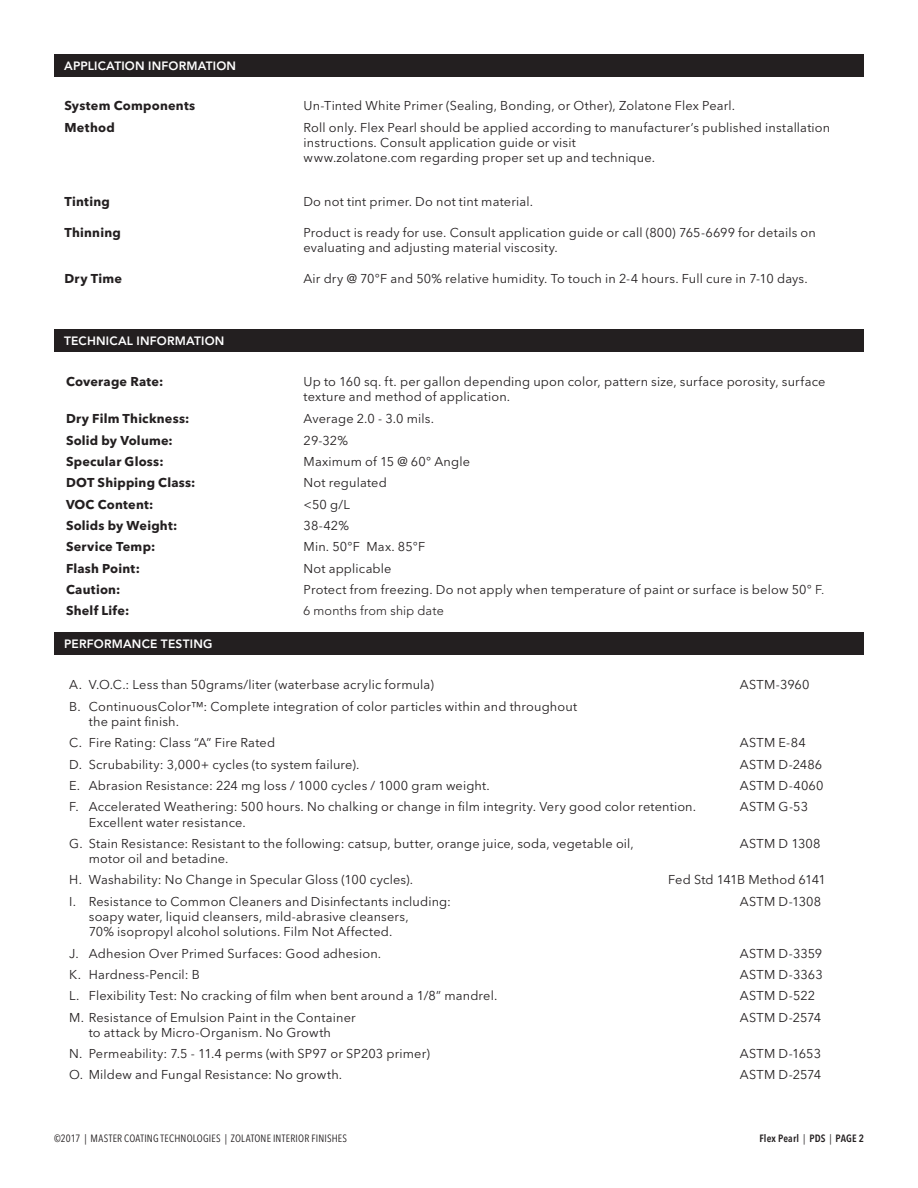
<style>
.page{position:relative;width:918px;height:1188px;background:#fff}
.page>*{position:absolute;margin:0;border:0;box-sizing:border-box;transform-origin:0 0}
.General_Copy{font:12.75px/15.3px "Avenir Next LT Pro";letter-spacing:.015em;color:#231f20}
.General_Copy-2{font:700 12.75px "Avenir Next LT Pro";letter-spacing:.015em;color:#231f20}
.General_Copy-3{font:300 12.75px "Avenir";letter-spacing:.015em;color:#231f20}
.Section_Header{font:800 12px "Avenir";letter-spacing:.015em;color:#fff}
.t1{font:condensed 10.5px "Avenir Next LT Pro";letter-spacing:.02em;color:#231f20}
.t2{font:600 condensed 10.5px "Avenir Next LT Pro";letter-spacing:.015em;color:#231f20}
.s1{font-family:"Avenir";font-weight:300}
.s2{font-weight:400}
</style>
<div class="page">
<div style="left:54px;top:632px;width:810px;height:22px;background:#231f20"></div>
<div style="left:54px;top:329px;width:810px;height:23px;background:#231f20"></div>
<div style="left:54px;top:54px;width:810px;height:22px;background:#231f20"></div>
<p class="Section_Header" style="left:64px;top:59px;width:173px">APPLICATION INFORMATION</p>
<p class="General_Copy-2" style="left:64px;top:98px;width:132px">System Components</p>
<p class="General_Copy-2" style="left:64px;top:119px;width:52px">Method</p>
<p class="General_Copy-2" style="left:64px;top:194px;width:47px">Tinting</p>
<p class="General_Copy-2" style="left:64px;top:225px;width:58px">Thinning</p>
<p class="General_Copy-2" style="left:64px;top:271px;width:59px">Dry Time</p>
<p class="General_Copy" style="left:304px;top:98px;width:433px">Un-Tinted White Primer (Sealing, Bonding, or Other), Zolatone Flex Pearl.</p>
<p class="General_Copy" style="left:304px;top:120px;width:528px">Roll only. Flex Pearl should be applied according to manufacturer’s published installation instructions. Consult application guide or visit<br>www.zolatone.com regarding proper set up and technique.</p>
<p class="General_Copy" style="left:303px;top:194px;width:231px">Do not tint primer. Do not tint material.</p>
<p class="General_Copy" style="left:303px;top:225px;width:514px">Product is ready for use. Consult application guide or call (800) 765-6699 for details on evaluating and adjusting material viscosity.</p>
<p class="General_Copy" style="left:303px;top:271px;width:506px">Air dry @ 70<span class="s1">°</span>F and 50% relative humidity. To touch in 2-4 hours. Full cure in 7-10 days.</p>
<p class="Section_Header" style="left:64px;top:334px;width:162px">TECHNICAL INFORMATION</p>
<p class="General_Copy-2" style="left:66px;top:373px;width:99px">Coverage Rate:</p>
<p class="General_Copy" style="left:304px;top:374px;width:523px">Up to 160 sq. ft. per gallon depending upon color, pattern size, surface porosity, surface texture and method of application.</p>
<p class="General_Copy-2" style="left:66px;top:411px;width:125px">Dry Film Thickness:</p>
<p class="General_Copy-2" style="left:66px;top:432px;width:108px">Solid by Volume:</p>
<p class="General_Copy-2" style="left:66px;top:454px;width:99px">Specular Gloss:</p>
<p class="General_Copy-2" style="left:66px;top:475px;width:131px">DOT Shipping Class:</p>
<p class="General_Copy-2" style="left:66px;top:496px;width:89px">VOC Content:</p>
<p class="General_Copy-2" style="left:66px;top:518px;width:113px">Solids by Weight:</p>
<p class="General_Copy-2" style="left:66px;top:539px;width:91px">Service Temp:</p>
<p class="General_Copy-2" style="left:66px;top:560px;width:75px">Flash Point:</p>
<p class="General_Copy-2" style="left:66px;top:582px;width:56px">Caution:</p>
<p class="General_Copy-2" style="left:66px;top:603px;width:65px">Shelf Life:</p>
<p class="General_Copy" style="left:304px;top:411px;width:132px">Average 2.0 - 3.0 mils.</p>
<p class="General_Copy" style="left:304px;top:433px;width:46px">29-32%</p>
<p class="General_Copy" style="left:304px;top:454px;width:168px">Maximum of 15 @ 60<span class="s1">°</span> Angle</p>
<p class="General_Copy" style="left:304px;top:475px;width:85px">Not regulated</p>
<p class="General_Copy" style="left:304px;top:497px;width:48px">&lt;50 g/L</p>
<p class="General_Copy" style="left:304px;top:518px;width:47px">38-42%</p>
<p class="General_Copy" style="left:304px;top:539px;width:123px">Min. 50<span class="s1">°</span>F Max. 85<span class="s1">°</span>F</p>
<p class="General_Copy" style="left:304px;top:560px;width:89px">Not applicable</p>
<p class="General_Copy" style="left:304px;top:582px;width:522px">Protect from freezing. Do not apply when temperature of paint or surface is below 50<span class="s1">° F.</span></p>
<p class="General_Copy-3" style="left:304px;top:603px;width:142px">6 months from ship date</p>
<p class="Section_Header" style="left:64px;top:636px;width:150px">PERFORMANCE TESTING</p>
<p class="General_Copy" style="left:69px;top:677px;width:366px">A. V.O.C.: Less than 50grams/liter (waterbase acrylic formula)</p>
<p class="General_Copy" style="left:740px;top:677px;width:71px">ASTM-3960</p>
<p class="General_Copy" style="left:89px;top:699px;width:490px;text-indent:-19px">B. ContinuousColor™: Complete integration of color particles within and throughout the paint finish.</p>
<p class="General_Copy" style="left:69px;top:735px;width:207px">C. Fire Rating: Class “A” Fire Rated</p>
<p class="General_Copy" style="left:740px;top:735px;width:67px">ASTM E-84</p>
<p class="General_Copy" style="left:69px;top:757px;width:292px">D. Scrubability: 3,000+ cycles (to system failure).</p>
<p class="General_Copy" style="left:740px;top:757px;width:84px">ASTM D-2486</p>
<p class="General_Copy" style="left:69px;top:778px;width:422px">E. Abrasion Resistance: 224 mg loss / 1000 cycles / 1000 gram weight.</p>
<p class="General_Copy" style="left:740px;top:778px;width:85px">ASTM D-4060</p>
<p class="General_Copy" style="left:69px;top:799px;width:628px">F. Accelerated Weathering: 500 hours. No chalking or change in film integrity. Very good color retention.</p>
<p class="General_Copy" style="left:740px;top:799px;width:70px">ASTM G-53</p>
<p class="General_Copy" style="left:89px;top:814px;width:159px">Excellent water resistance.</p>
<p class="General_Copy" style="left:69px;top:836px;width:566px">G. Stain Resistance: Resistant to the following: catsup, butter, orange juice, soda, vegetable oil,</p>
<p class="General_Copy" style="left:740px;top:836px;width:82px">ASTM D 1308</p>
<p class="General_Copy" style="left:89px;top:851px;width:141px">motor oil and betadine.</p>
<p class="General_Copy" style="left:69px;top:872px;width:345px">H. Washability: No Change in Specular Gloss (100 cycles).</p>
<p class="General_Copy" style="left:668px;top:872px;width:159px">Fed Std 141B Method 6141</p>
<p class="General_Copy" style="left:69px;top:894px;width:383px">I. Resistance to Common Cleaners and Disinfectants including:</p>
<p class="General_Copy" style="left:740px;top:894px;width:83px">ASTM D-1308</p>
<p class="General_Copy" style="left:89px;top:909px;width:321px">soapy water, liquid cleansers, mild-abrasive cleansers,<br>70% isopropyl alcohol solutions. Film Not Affected.</p>
<p class="General_Copy" style="left:69px;top:946px;width:313px">J. Adhesion Over Primed Surfaces: Good adhesion.</p>
<p class="General_Copy" style="left:740px;top:946px;width:84px">ASTM D-3359</p>
<p class="General_Copy" style="left:69px;top:967px;width:132px">K. Hardness-Pencil: B</p>
<p class="General_Copy" style="left:740px;top:967px;width:85px">ASTM D-3363</p>
<p class="General_Copy" style="left:69px;top:988px;width:430px">L. Flexibility Test: No cracking of film when bent around a 1/8” mandrel.</p>
<p class="General_Copy" style="left:740px;top:988px;width:77px">ASTM D-522</p>
<p class="General_Copy" style="left:69px;top:1009px;width:288px">M. Resistance of Emulsion Paint in the Container</p>
<p class="General_Copy" style="left:740px;top:1009px;width:83px">ASTM D-2574</p>
<p class="General_Copy" style="left:89px;top:1025px;width:244px">to attack by Micro-Organism. No Growth</p>
<p class="General_Copy" style="left:69px;top:1046px;width:362px">N. Permeability: 7.5 - 11.4 perms (with SP97 or SP203 primer)</p>
<p class="General_Copy" style="left:740px;top:1046px;width:83px">ASTM D-1653</p>
<p class="General_Copy" style="left:69px;top:1067px;width:274px">O. Mildew and Fungal Resistance: No growth.</p>
<p class="General_Copy" style="left:740px;top:1067px;width:83px">ASTM D-2574</p>
<p class="t1" style="left:54px;top:1132px;width:295px">©2017 | MASTER COATING TECHNOLOGIES | ZOLATONE INTERIOR FINISHES</p>
<p class="t2" style="left:759px;top:1132px;width:106px">Flex Pearl <span class="s2">|</span> PDS <span class="s2">|</span> PAGE 2</p>
</div>
